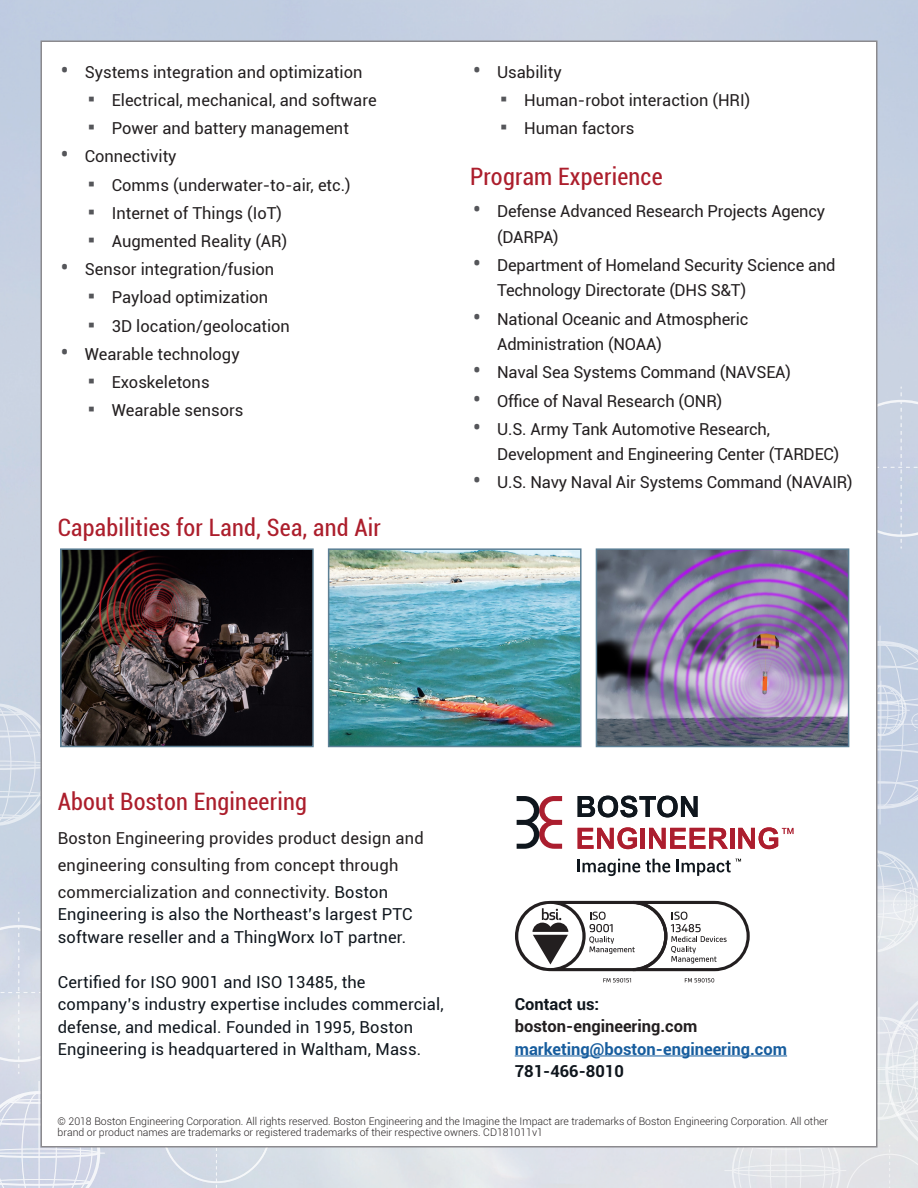
<style>
.page{position:relative;width:918px;height:1188px;background:#fff}
.page>*{position:absolute;margin:0;border:0;box-sizing:border-box;transform-origin:0 0}
.Red_Subhead{font:condensed 24px "Roboto";letter-spacing:.01em;color:#ac1e2c}
.t1{font:16.5px/25.5px "Roboto";color:#231f20}
.t2{font:16.5px/22.5px "Roboto";letter-spacing:.01em;color:#0f161d}
.t3{font:700 16.5px "Roboto";color:#175d9e}
.t4{font:700 16.5px "Roboto";color:#0f161d}
.t5{font:700 16.5px "Roboto";color:#231f20}
.t6{font:300 10.5px/10.5px "Roboto";color:#231f20}
.s1{font-weight:700;font-size:21px;color:#55565a}
.s2{font-family:"Arial Narrow";font-size:21px;color:#55565a}
.s3{color:#0f161d}
</style>
<div class="page">
<svg style="left:0;top:703px;width:40px;height:123px;background:#cfd8e6"></svg>
<hr style="left:0;top:765px;width:59px;height:1px;background:#fff">
<svg style="left:732px;top:979px;width:186px;height:209px;background:#e3e5ea"></svg>
<svg style="left:0;top:912px;width:40px;height:162px;background:#d7dde8"></svg>
<svg style="left:0;top:1091px;width:101px;height:97px;background:#d6dbe9"></svg>
<hr style="left:39px;top:1081px;width:1px;height:107px;background:#fff">
<hr style="left:0;top:1153px;width:105px;height:1px;background:#fff">
<div style="left:155px;top:1148px;width:122px;height:40px;background:#d3dae6"></div>
<div style="left:878px;top:387px;width:40px;height:161px;background:#c8d1e2"></div>
<div style="left:40px;top:40px;width:838px;height:1108px;background:#fff;border:2px solid #8b8a8e"></div>
<img style="left:63px;top:551px;width:248px;height:193px">
<div style="left:60px;top:548px;width:254px;height:199px;border:2px solid #5b7f95"></div>
<img style="left:599px;top:551px;width:247px;height:14px">
<img style="left:331px;top:551px;width:248px;height:193px">
<div style="left:328px;top:548px;width:254px;height:199px;border:2px solid #5b7f95"></div>
<hr style="left:515px;top:1056px;width:272px;height:1px;background:#175d9e">
<svg style="left:603px;top:978px;width:28px;height:4px"></svg>
<svg style="left:685px;top:978px;width:29px;height:4px"></svg>
<img style="left:510px;top:565px;width:408px;height:406px">
<p class="t1" style="left:61px;top:59px;width:303px"><span class="s1">•</span> Systems integration and optimization</p>
<p class="t1" style="left:88px;top:87px;width:290px"><span class="s2">▪</span> Electrical, mechanical, and software</p>
<p class="t1" style="left:88px;top:115px;width:263px"><span class="s2">▪</span> Power and battery management</p>
<p class="t1" style="left:61px;top:143px;width:117px"><span class="s1">•</span> Connectivity</p>
<p class="t1" style="left:88px;top:171px;width:265px"><span class="s2">▪</span> Comms (underwater-to-air, etc.)</p>
<p class="t1" style="left:88px;top:200px;width:196px"><span class="s2">▪</span> Internet of Things (IoT)</p>
<p class="t1" style="left:88px;top:228px;width:201px"><span class="s2">▪</span> Augmented Reality (AR)</p>
<p class="t1" style="left:61px;top:256px;width:215px"><span class="s1">•</span> Sensor integration/fusion</p>
<p class="t1" style="left:88px;top:284px;width:182px"><span class="s2">▪</span> Payload optimization</p>
<p class="t1" style="left:88px;top:312px;width:204px"><span class="s2">▪</span> 3D location/geolocation</p>
<p class="t1" style="left:61px;top:341px;width:180px"><span class="s1">•</span> Wearable technology</p>
<p class="t1" style="left:88px;top:369px;width:123px"><span class="s2">▪</span> Exoskeletons</p>
<p class="t1" style="left:88px;top:397px;width:157px"><span class="s2">▪</span> Wearable sensors</p>
<p class="Red_Subhead" style="left:58px;top:511px;width:325px">Capabilities for Land, Sea, and Air</p>
<p class="t1" style="left:473px;top:59px;width:90px"><span class="s1">•</span> Usability</p>
<p class="t1" style="left:500px;top:87px;width:252px"><span class="s2">▪</span> Human-robot interaction (HRI)</p>
<p class="t1" style="left:500px;top:115px;width:136px"><span class="s2">▪</span> Human factors</p>
<p class="Red_Subhead" style="left:470px;top:160px;width:194px">Program Experience</p>
<p class="t1" style="left:497px;top:198px;width:330px;text-indent:-24px"><span class="s1">•</span> Defense Advanced Research Projects Agency (DARPA)</p>
<p class="t1" style="left:497px;top:252px;width:340px;text-indent:-24px"><span class="s1">•</span> Department of Homeland Security Science and<br>Technology Directorate (DHS S&amp;T)</p>
<p class="t1" style="left:497px;top:305px;width:253px;text-indent:-24px"><span class="s1">•</span> National Oceanic and Atmospheric<br>Administration (NOAA)</p>
<p class="t1" style="left:473px;top:359px;width:319px"><span class="s1">•</span> Naval Sea Systems Command (NAVSEA)</p>
<p class="t1" style="left:473px;top:387px;width:251px"><span class="s1">•</span> Office of Naval Research (ONR)</p>
<p class="t1" style="left:497px;top:416px;width:344px;text-indent:-24px"><span class="s1">•</span> U.S. Army Tank Automotive Research,<br>Development and Engineering Center (TARDEC)</p>
<p class="t1" style="left:473px;top:469px;width:381px"><span class="s1">•</span> U.S. Navy Naval Air Systems Command (NAVAIR)</p>
<p class="Red_Subhead" style="left:58px;top:785px;width:251px">About Boston Engineering</p>
<p class="t1" style="left:58px;top:824px;width:368px;line-height:27px">Boston Engineering provides product design and engineering consulting from concept through commercialization and connectivity. <span class="s3">Boston</span></p>
<p class="t2" style="left:58px;top:903px;width:356px">Engineering is also the Northeast’s largest PTC software reseller and a ThingWorx IoT partner.</p>
<p class="t2" style="left:58px;top:970px;width:387px">Certified for ISO 9001 and ISO 13485, the company’s industry expertise includes commercial, defense, and medical. Founded in 1995, Boston Engineering is headquartered in Waltham, Mass.</p>
<p class="t4" style="left:515px;top:992px;width:86px">Contact us:</p>
<p class="t5" style="left:515px;top:1015px;width:184px">boston-engineering.com</p>
<p class="t3" style="left:515px;top:1037px;width:274px">marketing@boston-engineering.com</p>
<p class="t4" style="left:515px;top:1060px;width:111px">781-466-8010</p>
<p class="t6" style="left:58px;top:1116px;width:772px">© 2018 Boston Engineering Corporation. All rights reserved. Boston Engineering and the Imagine the Impact are trademarks of Boston Engineering Corporation. All other brand or product names are trademarks or registered trademarks of their respective owners. CD181011v1</p>
</div>
